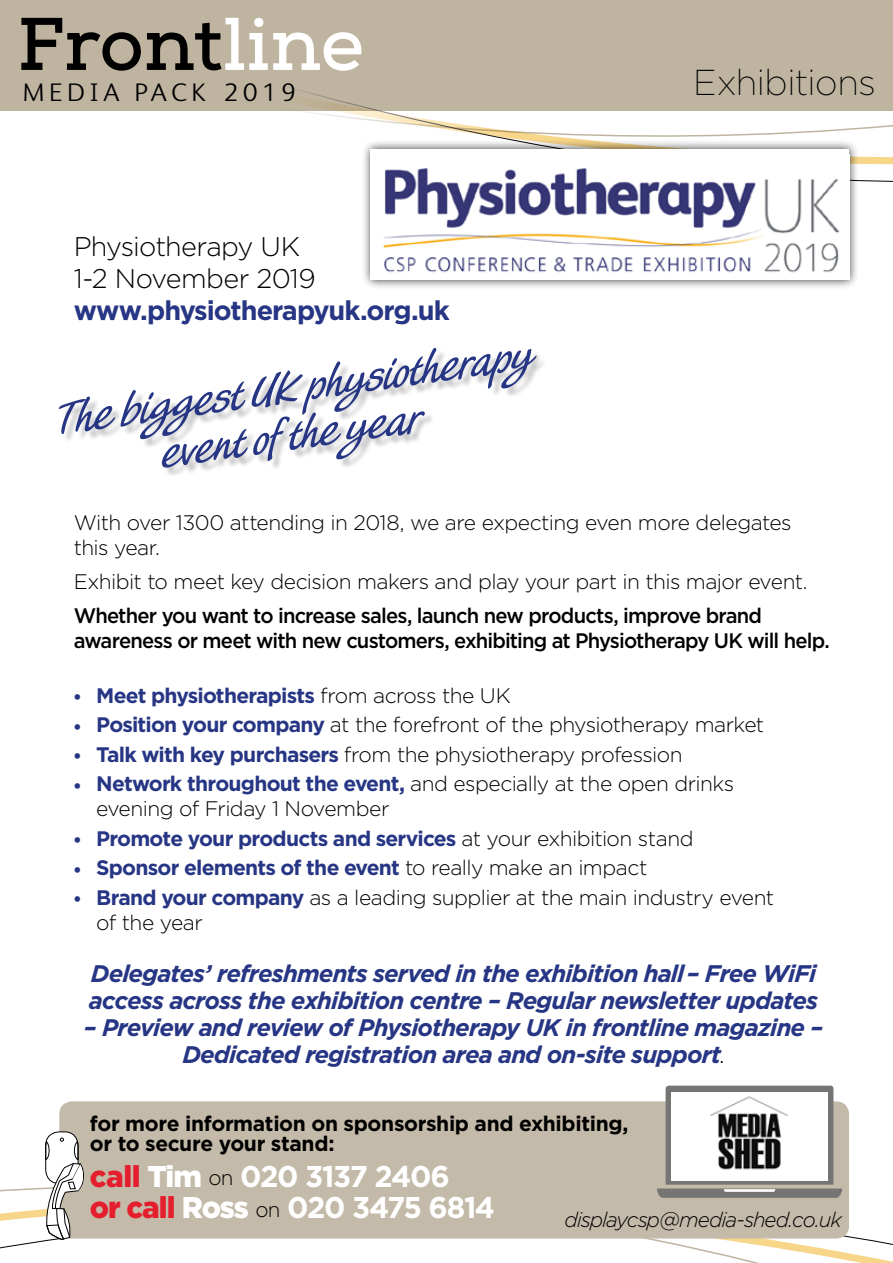
<style>
.page{position:relative;width:893px;height:1263px;background:#fff}
.page>*{position:absolute;margin:0;border:0;box-sizing:border-box;transform-origin:0 0}
.t1{font:700 74.4px "Nexa Slab";color:#000}
.t2{font:200 36px "Gotham";letter-spacing:-.01em;color:#000}
.t3{font:700 30px/31.5px "Gotham";letter-spacing:-.05em;color:#fff}
.t4{font:300 27px/31.5px "Gotham";letter-spacing:-.03em;color:#000}
.t5{font:700 27px "Gotham";letter-spacing:-.04em;color:#273684}
.t6{font:300 25.5px "FS Albert";letter-spacing:.16em;color:#000;scale:1.08 1}
.t7{font:italic 700 24px/27px "Gotham";letter-spacing:-.04em;color:#273684}
.t8{font:300 21px/25.2px "Gotham";letter-spacing:-.025em;color:#000}
.t9{font:700 21px "Gotham";letter-spacing:-.035em;color:#273684}
.t10{font:500 21px/25.2px "Gotham";letter-spacing:-.04em;color:#000;scale:.96 1}
.t11{font:700 21px/19.5px "Gotham";letter-spacing:-.015em;color:#000}
.t12{font:italic 300 21px "Gotham";letter-spacing:-.05em;color:#000}
.s1{color:#fff}
.s2{font-family:"Myriad Pro";font-weight:400;font-size:27px}
.s3{font-weight:300;color:#000}
.s4{font-family:"Myriad Pro";font-weight:400;font-size:27px;color:#273684}
.s5{font-weight:700;color:#273684}
.s6{font-weight:300;font-style:normal;color:#000}
.s7{font-weight:900;color:#e51e2d}
.s8{font-weight:900}
.s9{font-weight:300;font-size:21px;color:#000}
</style>
<div class="page">
<svg style="left:301px;top:111px;width:592px;height:71px"></svg>
<div style="left:0;top:0;width:893px;height:111px;background:#beb4a0"></div>
<div style="left:59px;top:1101px;width:790px;height:137px;background:#c4baa9;border-radius:13px"></div>
<svg style="left:656px;top:1085px;width:187px;height:113px"></svg>
<img style="left:706px;top:1094px;width:87px;height:84px">
<div style="left:46px;top:1132px;width:32px;height:51px;background:#fff;border-radius:14px"></div>
<div style="left:46px;top:1132px;width:32px;height:51px;border:1px solid #000;border-radius:14px"></div>
<svg style="left:46px;top:1138px;width:38px;height:101px"></svg>
<svg style="left:161px;top:451px;width:206px;height:24px"></svg>
<svg style="left:58px;top:348px;width:479px;height:103px"></svg>
<div style="left:361px;top:139px;width:498px;height:150px;background:#000;opacity:.75"></div>
<div style="left:371px;top:149px;width:478px;height:131px;background:#fff"></div>
<img style="left:383px;top:168px;width:457px;height:105px">
<h1 class="t1" style="left:17px;top:-1px;width:348px">Front<span class="s1">line</span></h1>
<p class="t6" style="left:22px;top:76px;width:255px">MEDIA PACK 2019</p>
<p class="t4" style="left:74px;top:230px;width:244px">Physiotherapy UK<br>1-2 November 2019</p>
<p class="t5" style="left:74px;top:293px;width:378px">www.physiotherapyuk.org.uk</p>
<h2 class="t2" style="left:693px;top:60px;width:184px">Exhibitions</h2>
<p class="t8" style="left:74px;top:510px;width:719px">With over 1300 attending in 2018, we are expecting even more delegates this year.</p>
<p class="t8" style="left:74px;top:568px;width:735px">Exhibit to meet key decision makers and play your part in this major event.</p>
<p class="t10" style="left:74px;top:602px;width:789px">Whether you want to increase sales, launch new products, improve brand awareness or meet with new customers, exhibiting at Physiotherapy UK will help.</p>
<p class="t9" style="left:74px;top:681px;width:439px"><span class="s2">•</span> Meet physiotherapists <span class="s3">from across the UK</span></p>
<p class="t8" style="left:74px;top:711px;width:692px"><span class="s4">•</span> <span class="s5">Position your company</span> at the forefront of the physiotherapy market</p>
<p class="t8" style="left:74px;top:741px;width:611px"><span class="s4">•</span> <span class="s5">Talk with key purchasers</span> from the physiotherapy profession</p>
<p class="t8" style="left:96px;top:770px;width:640px;text-indent:-22px"><span class="s4">•</span> <span class="s5">Network throughout the event,</span> and especially at the open drinks evening of Friday 1 November</p>
<p class="t9" style="left:74px;top:824px;width:621px"><span class="s2">•</span> Promote your products and services <span class="s3">at your exhibition stand</span></p>
<p class="t9" style="left:74px;top:854px;width:575px"><span class="s2">•</span> Sponsor elements of the event <span class="s3">to really make an impact</span></p>
<p class="t8" style="left:96px;top:884px;width:680px;text-indent:-22px"><span class="s4">•</span> <span class="s5">Brand your company</span> as a leading supplier at the main industry event of the year</p>
<p class="t7" style="left:89px;top:960px;width:731px">Delegates’ refreshments served in the exhibition hall – Free WiFi access across the exhibition centre – Regular newsletter updates</p>
<p class="t7" style="left:84px;top:1014px;width:741px;text-align:center">– Preview and review of Physiotherapy UK in frontline magazine –<br>Dedicated registration area and on-site support<span class="s6">.</span></p>
<p class="t11" style="left:90px;top:1114px;width:540px">for more information on sponsorship and exhibiting, or to secure your stand:</p>
<h3 class="t3" style="left:90px;top:1160px;width:407px"><span class="s7">call</span> <span class="s8">Tim</span> <span class="s9">on</span> 020 3137 2406<br><span class="s7">or call</span> <span class="s8">Ross</span> <span class="s9">on</span> 020 3475 6814</h3>
<p class="t12" style="left:564px;top:1206px;width:279px">displaycsp@media-shed.co.uk</p>
</div>
